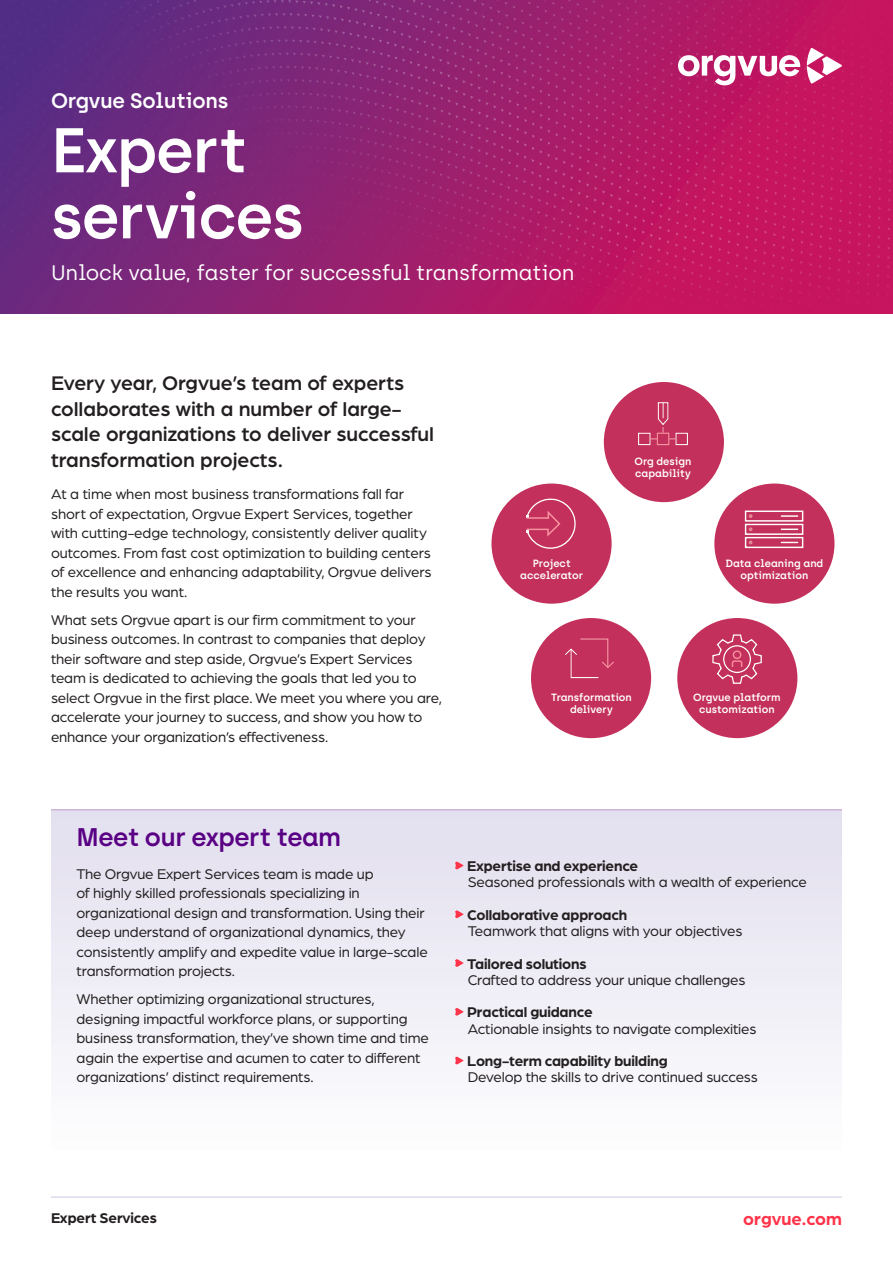
<style>
.page{position:relative;width:893px;height:1263px;background:#fff}
.page>*{position:absolute;margin:0;border:0;box-sizing:border-box;transform-origin:0 0}
.Cover___Title_42_44{font:600 63px "Archia";letter-spacing:-.02em;color:#fff}
.Body_-_Section_Title_17_22{font:600 25.5px "Archia";letter-spacing:-.02em;color:#5a0084}
.Body_-_Inro_Para_Medium_14_17{font:500 21px/25.5px "Arboria";letter-spacing:-.005em;color:#231f20}
.Cover___Description_14_18{font:21px "Archia";letter-spacing:-.01em;color:#fff}
.Cover___Subhead_14_18{font:600 21px "Archia";letter-spacing:-.01em;color:#fff}
.t1{font:700 18px "Arboria";color:#ff3349}
.Body_-_Body_Copy_Book_10_13{font:15px/19.5px "Arboria";letter-spacing:-.01em;color:#231f20}
.Body_-_Body_Copy_Bold_10_13{font:700 15px "Arboria";letter-spacing:-.01em;color:#231f20}
.Body_-_Body_Copy_Bold_10_13-2{font:600 10.5px/12px "Archia";color:#fff;text-align:center}
</style>
<div class="page">
<svg style="left:0;top:0;width:893px;height:314px;background:#982270"></svg>
<hr style="left:51px;top:1197px;width:791px;height:1px;background:#cdc6e1">
<div style="left:51px;top:810px;width:791px;height:343px;background:linear-gradient(to bottom,#e2deee,#fdfdfe)"></div>
<svg style="left:455px;top:861px;width:9px;height:8px"></svg>
<svg style="left:455px;top:910px;width:9px;height:8px"></svg>
<svg style="left:455px;top:959px;width:9px;height:8px"></svg>
<svg style="left:455px;top:1008px;width:9px;height:8px"></svg>
<svg style="left:455px;top:1056px;width:9px;height:8px"></svg>
<hr style="left:51px;top:809px;width:791px;height:1px;background:#ceb3da">
<div style="left:604px;top:382px;width:120px;height:120px;background:#c3305b;border-radius:50%"></div>
<div style="left:491px;top:483px;width:121px;height:121px;background:#c3305b;border-radius:50%"></div>
<div style="left:714px;top:483px;width:120px;height:121px;background:#c3305b;border-radius:50%"></div>
<svg style="left:744px;top:510px;width:60px;height:39px"></svg>
<div style="left:677px;top:618px;width:120px;height:120px;background:#c3305b;border-radius:50%"></div>
<svg style="left:712px;top:634px;width:50px;height:50px"></svg>
<div style="left:531px;top:618px;width:120px;height:120px;background:#c3305b;border-radius:50%"></div>
<svg style="left:638px;top:402px;width:50px;height:44px"></svg>
<svg style="left:565px;top:638px;width:49px;height:41px"></svg>
<svg style="left:526px;top:498px;width:50px;height:51px"></svg>
<p class="Cover___Subhead_14_18" style="left:51px;top:88px;width:179px">Orgvue Solutions</p>
<p class="Cover___Title_42_44" style="left:51px;top:112px;width:197px">Expert</p>
<p class="Cover___Title_42_44" style="left:51px;top:178px;width:255px">services</p>
<p class="Cover___Description_14_18" style="left:51px;top:260px;width:525px">Unlock value, faster for successful transformation</p>
<p class="Body_-_Inro_Para_Medium_14_17" style="left:51px;top:370px;width:384px">Every year, Orgvue’s team of experts collaborates with a number of large&shy;scale organizations to deliver successful transformation projects.</p>
<p class="Body_-_Body_Copy_Book_10_13" style="left:51px;top:484px;width:382px">At a time when most business transformations fall far short of expectation, Orgvue Expert Services, together with cutting-edge technology, consistently deliver quality outcomes. From fast cost optimization to building centers of excellence and enhancing adaptability, Orgvue delivers the results you want.</p>
<p class="Body_-_Body_Copy_Book_10_13" style="left:51px;top:610px;width:393px">What sets Orgvue apart is our firm commitment to your business outcomes. In contrast to companies that deploy their software and step aside, Orgvue’s Expert Services team is dedicated to achieving the goals that led you to select Orgvue in the first place. We meet you where you are, accelerate your journey to success, and show you how to enhance your organization’s effectiveness.</p>
<p class="Body_-_Body_Copy_Bold_10_13-2" style="left:520px;top:557px;width:64px">Project accelerator</p>
<p class="Body_-_Body_Copy_Bold_10_13-2" style="left:634px;top:455px;width:59px;text-align:left">Org design capability</p>
<p class="Body_-_Body_Copy_Bold_10_13-2" style="left:725px;top:557px;width:99px">Data cleaning and optimization</p>
<p class="Body_-_Body_Copy_Bold_10_13-2" style="left:551px;top:691px;width:82px">Transformation delivery</p>
<p class="Body_-_Body_Copy_Bold_10_13-2" style="left:693px;top:691px;width:89px">Orgvue platform customization</p>
<p class="Body_-_Section_Title_17_22" style="left:77px;top:822px;width:266px">Meet our expert team</p>
<p class="Body_-_Body_Copy_Book_10_13" style="left:77px;top:863px;width:353px">The Orgvue Expert Services team is made up<br>of highly skilled professionals specializing in organizational design and transformation. Using their deep understand of organizational dynamics, they consistently amplify and expedite value in large-scale transformation projects.</p>
<p class="Body_-_Body_Copy_Book_10_13" style="left:77px;top:989px;width:354px">Whether optimizing organizational structures, designing impactful workforce plans, or supporting business transformation, they’ve shown time and time again the expertise and acumen to cater to different organizations’ distinct requirements.</p>
<p class="Body_-_Body_Copy_Bold_10_13" style="left:467px;top:856px;width:173px">Expertise and experience</p>
<p class="Body_-_Body_Copy_Book_10_13" style="left:468px;top:872px;width:340px">Seasoned professionals with a wealth of experience</p>
<p class="Body_-_Body_Copy_Bold_10_13" style="left:467px;top:904px;width:162px">Collaborative approach</p>
<p class="Body_-_Body_Copy_Book_10_13" style="left:468px;top:921px;width:276px">Teamwork that aligns with your objectives</p>
<p class="Body_-_Body_Copy_Bold_10_13" style="left:467px;top:953px;width:121px">Tailored solutions</p>
<p class="Body_-_Body_Copy_Book_10_13" style="left:468px;top:969px;width:279px">Crafted to address your unique challenges</p>
<p class="Body_-_Body_Copy_Bold_10_13" style="left:467px;top:1002px;width:127px">Practical guidance</p>
<p class="Body_-_Body_Copy_Book_10_13" style="left:468px;top:1018px;width:290px">Actionable insights to navigate complexities</p>
<p class="Body_-_Body_Copy_Bold_10_13" style="left:467px;top:1051px;width:202px">Long-term capability building</p>
<p class="Body_-_Body_Copy_Book_10_13" style="left:468px;top:1067px;width:292px">Develop the skills to drive continued success</p>
<p class="Body_-_Body_Copy_Bold_10_13" style="left:51px;top:1208px;width:107px">Expert Services</p>
<p class="t1" style="left:743px;top:1206px;width:100px">orgvue.com</p>
</div>
